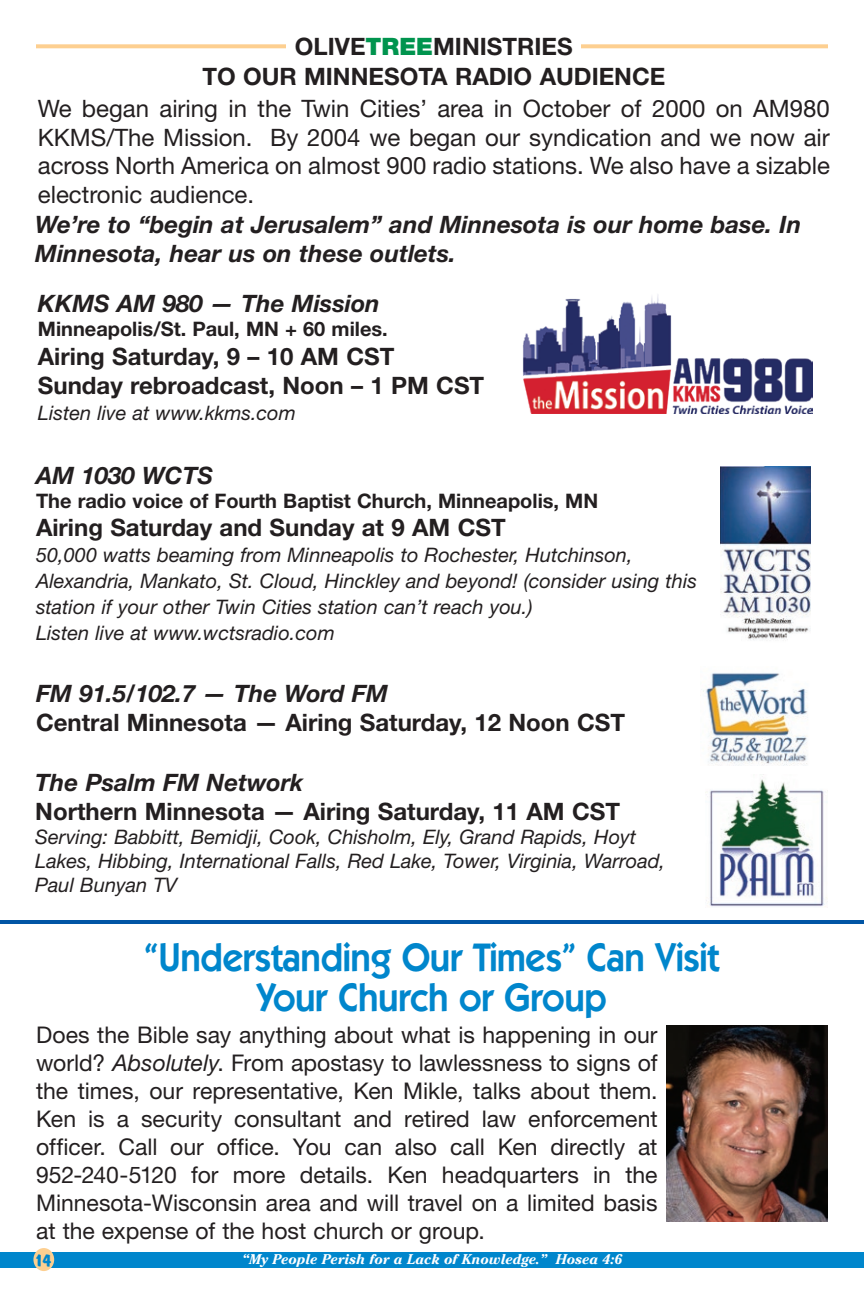
<style>
.page{position:relative;width:864px;height:1296px;background:#fff}
.page>*{position:absolute;margin:0;border:0;box-sizing:border-box;transform-origin:0 0}
.t1{font:600 40px/40px "ITC Kabel Std";letter-spacing:-.01em;color:#0086cc;text-align:center;scale:.92 1}
.t2{font:700 24px/28.8px "Helvetica Neue LT Std";color:#231f20}
.t3{font:24px/28.8px "Helvetica Neue LT Std";color:#231f20;text-align:justify}
.t4{font:italic 700 24px/28.8px "Helvetica Neue LT Std";color:#231f20}
.t5{font:23px/28px "Helvetica Neue LT Std";color:#231f20;text-align:justify}
.t6{font:italic 20px/26px "Helvetica Neue LT Std";color:#231f20}
.t7{font:700 20px "Helvetica Neue LT Std";color:#231f20}
.t8{font:700 18px "Dom Casual Std";color:#0086cc}
.t9{font:italic 700 14px "Cheltenham";color:#fff}
.s1{font-weight:900;color:#00944e}
.s2{font-style:italic}
</style>
<div class="page">
<img style="left:720px;top:467px;width:90px;height:173px">
<img style="left:523px;top:295px;width:290px;height:119px">
<svg style="left:36px;top:44px;width:792px;height:4px;background:#fdd299"></svg>
<div style="left:286px;top:32px;width:295px;height:29px;background:#fff"></div>
<div style="left:0;top:1252px;width:864px;height:16px;background:#0086cc"></div>
<div style="left:33px;top:1248px;width:21px;height:23px;background:#fdcf90;border-radius:50%"></div>
<img style="left:703px;top:673px;width:105px;height:92px">
<img style="left:706px;top:779px;width:122px;height:128px">
<hr style="left:0;top:920px;width:864px;height:4px;background:#0155a5">
<img style="left:667px;top:1025px;width:161px;height:196px">
<p class="t2" style="left:295px;top:32px;width:279px">OLIVE<span class="s1">TREE</span>MINISTRIES</p>
<p class="t2" style="left:202px;top:61px;width:465px">TO OUR MINNESOTA RADIO AUDIENCE</p>
<p class="t3" style="left:38px;top:93px;width:794px">We began airing in the Twin Cities’ area in October of 2000 on AM980<br>KKMS/The Mission. By 2004 we began our syndication and we now air across North America on almost 900 radio stations. We also have a sizable electronic audience.</p>
<p class="t4" style="left:35px;top:210px;width:768px">We’re to “begin at Jerusalem” and Minnesota is our home base. In<br>Minnesota, hear us on these outlets.</p>
<p class="t4" style="left:38px;top:289px;width:344px">KKMS AM 980 — The Mission</p>
<p class="t7" style="left:38px;top:317px;width:351px">Minneapolis/St. Paul, MN + 60 miles.</p>
<p class="t2" style="left:38px;top:342px;width:448px">Airing Saturday, 9 – 10 AM CST<br>Sunday rebroadcast, Noon – 1 PM CST</p>
<p class="t6" style="left:38px;top:400px;width:259px">Listen live at www.kkms.com</p>
<p class="t4" style="left:36px;top:460px;width:178px">AM 1030 WCTS</p>
<p class="t7" style="left:36px;top:488px;width:564px">The radio voice of Fourth Baptist Church, Minneapolis, MN</p>
<p class="t2" style="left:36px;top:513px;width:471px">Airing Saturday and Sunday at 9 AM CST</p>
<p class="t6" style="left:36px;top:542px;width:663px">50,000 watts beaming from Minneapolis to Rochester, Hutchinson, Alexandria, Mankato, St. Cloud, Hinckley and beyond! (consider using this station if your other Twin Cities station can’t reach you.)<br>Listen live at www.wctsradio.com</p>
<p class="t4" style="left:36px;top:679px;width:353px">FM 91.5/102.7 — The Word FM</p>
<p class="t2" style="left:36px;top:708px;width:591px">Central Minnesota — Airing Saturday, 12 Noon CST</p>
<p class="t4" style="left:35px;top:768px;width:270px">The Psalm FM Network</p>
<p class="t2" style="left:35px;top:796px;width:586px">Northern Minnesota — Airing Saturday, 11 AM CST</p>
<p class="t6" style="left:35px;top:825px;width:631px;line-height:24px">Serving: Babbitt, Bemidji, Cook, Chisholm, Ely, Grand Rapids, Hoyt<br>Lakes, Hibbing, International Falls, Red Lake, Tower, Virginia, Warroad,<br>Paul Bunyan TV</p>
<h1 class="t1" style="left:144px;top:937px;width:627px">“Understanding Our Times” Can Visit<br>Your Church or Group</h1>
<p class="t5" style="left:36px;top:1021px;width:623px">Does the Bible say anything about what is happening in our world? <span class="s2">Absolutely</span>. From apostasy to lawlessness to signs of the times, our representative, Ken Mikle, talks about them.<br>Ken is a security consultant and retired law enforcement officer. Call our office. You can also call Ken directly at 952-240-5120 for more details. Ken headquarters in the Minnesota-Wisconsin area and will travel on a limited basis at the expense of the host church or group.</p>
<p class="t8" style="left:36px;top:1250px;width:18px">14</p>
<p class="t9" style="left:242px;top:1251px;width:382px">“My People Perish for a Lack of Knowledge.” Hosea 4:6</p>
</div>
